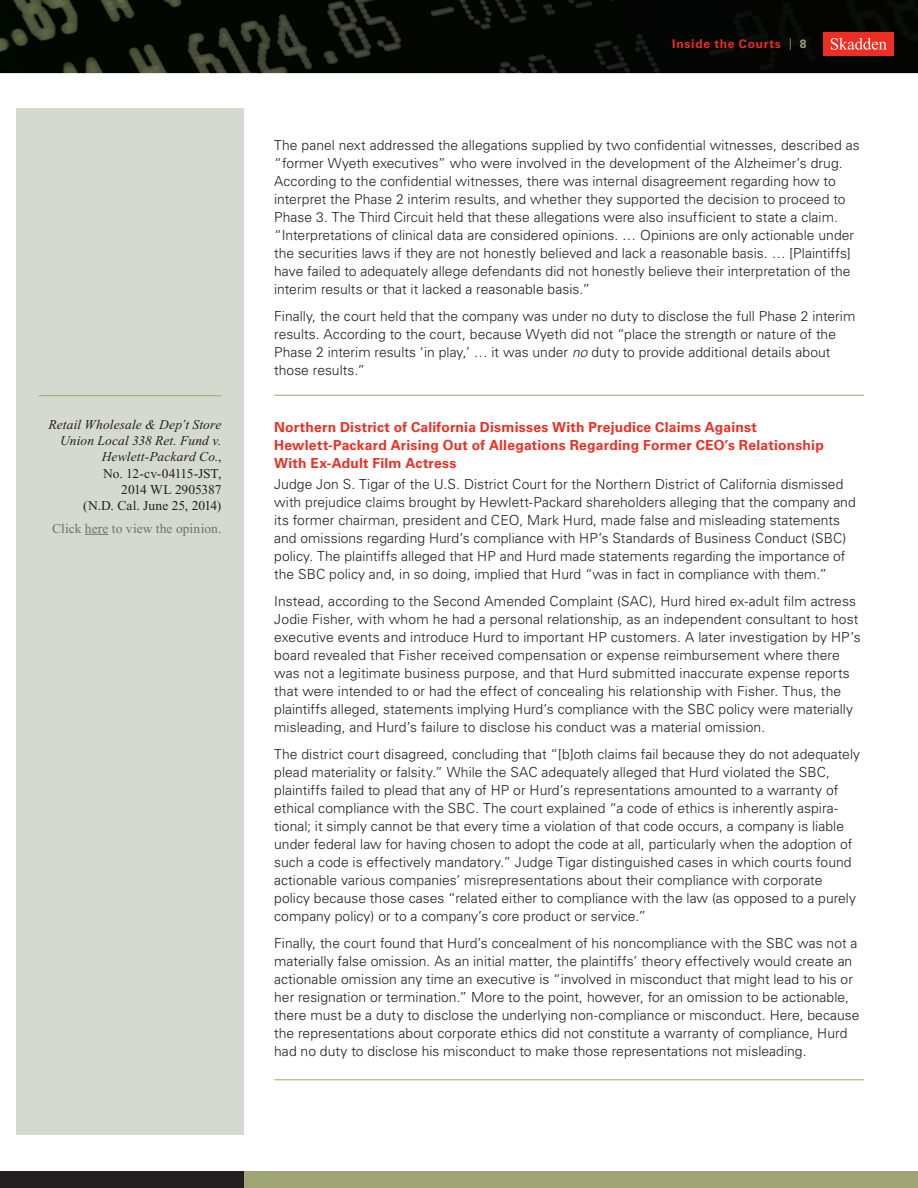
<style>
.page{position:relative;width:918px;height:1188px;background:#fff}
.page>*{position:absolute;margin:0;border:0;box-sizing:border-box;transform-origin:0 0}
.Article_Body{font:300 13.8px/18px "Univers LT Std";letter-spacing:.005em;color:#231f20}
.Article_Heading{font:700 13.8px/18px "Univers LT Std";letter-spacing:.015em;color:#ee2e22}
.t1{font:italic 13.5px/16.2px "Times New Roman PS Std";letter-spacing:.01em;color:#231f20;text-align:right}
.t2{font:13.5px "Times New Roman PS Std";letter-spacing:.005em;color:#6f6e71}
.t3{font:700 12px "Univers LT Std";letter-spacing:.065em;color:#ee2e22}
.s1{font-style:normal}
.s2{font-weight:300;color:#a0a575}
.s3{color:#a0a575}
.s4{font-style:italic}
</style>
<div class="page">
<img style="left:0;top:0;width:918px;height:73px">
<div style="left:16px;top:108px;width:228px;height:1026px;background:#d5dad1"></div>
<div style="left:0;top:1172px;width:918px;height:16px;background:#a0a575"></div>
<div style="left:0;top:1172px;width:244px;height:16px;background:#231f20"></div>
<div style="left:824px;top:32px;width:70px;height:23px;background:#ee2e22"></div>
<svg style="left:831px;top:38px;width:56px;height:12px"></svg>
<hr style="left:274px;top:395px;width:590px;height:1px;background:#a0a575">
<hr style="left:274px;top:1080px;width:590px;height:1px;background:#a0a575">
<hr style="left:39px;top:395px;width:182px;height:1px;background:#a0a575">
<svg style="left:85px;top:534px;width:24px;height:1px"></svg>
<p class="t1" style="left:49px;top:416px;width:174px">Retail Wholesale &amp; Dep’t Store<br>Union Local 338 Ret. Fund v.<br>Hewlett-Packard Co.<span class="s1">,<br>No. 12-cv-04115-JST,<br>2014 WL 2905387<br>(N.D. Cal. June 25, 2014)</span></p>
<p class="t2" style="left:52px;top:521px;width:171px">Click here to view the opinion.</p>
<p class="t3" style="left:672px;top:37px;width:136px">Inside the Courts <span class="s2">|</span> <span class="s3">8</span></p>
<p class="Article_Body" style="left:274px;top:136px;width:587px">The panel next addressed the allegations supplied by two confidential witnesses, described as “former Wyeth executives” who were involved in the development of the Alzheimer’s drug.<br>According to the confidential witnesses, there was internal disagreement regarding how to interpret the Phase 2 interim results, and whether they supported the decision to proceed to Phase 3. The Third Circuit held that these allegations were also insufficient to state a claim. “Interpretations of clinical data are considered opinions. … Opinions are only actionable under the securities laws if they are not honestly believed and lack a reasonable basis. … [Plaintiffs] have failed to adequately allege defendants did not honestly believe their interpretation of the interim results or that it lacked a reasonable basis.”</p>
<p class="Article_Body" style="left:274px;top:307px;width:583px">Finally, the court held that the company was under no duty to disclose the full Phase 2 interim results. According to the court, because Wyeth did not “place the strength or nature of the Phase 2 interim results ‘in play,’ … it was under <span class="s4">no</span> duty to provide additional details about those results.”</p>
<p class="Article_Heading" style="left:274px;top:418px;width:551px">Northern District of California Dismisses With Prejudice Claims Against<br>Hewlett-Packard Arising Out of Allegations Regarding Former CEO’s Relationship<br>With Ex-Adult Film Actress</p>
<p class="Article_Body" style="left:274px;top:475px;width:583px">Judge Jon S. Tigar of the U.S. District Court for the Northern District of California dismissed with prejudice claims brought by Hewlett-Packard shareholders alleging that the company and its former chairman, president and CEO, Mark Hurd, made false and misleading statements and omissions regarding Hurd’s compliance with HP’s Standards of Business Conduct (SBC) policy. The plaintiffs alleged that HP and Hurd made statements regarding the importance of the SBC policy and, in so doing, implied that Hurd “was in fact in compliance with them.”</p>
<p class="Article_Body" style="left:274px;top:592px;width:588px">Instead, according to the Second Amended Complaint (SAC), Hurd hired ex-adult film actress Jodie Fisher, with whom he had a personal relationship, as an independent consultant to host executive events and introduce Hurd to important HP customers. A later investigation by HP’s board revealed that Fisher received compensation or expense reimbursement where there was not a legitimate business purpose, and that Hurd submitted inaccurate expense reports that were intended to or had the effect of concealing his relationship with Fisher. Thus, the plaintiffs alleged, statements implying Hurd’s compliance with the SBC policy were materially misleading, and Hurd’s failure to disclose his conduct was a material omission.</p>
<p class="Article_Body" style="left:274px;top:745px;width:588px">The district court disagreed, concluding that “[b]oth claims fail because they do not adequately plead materiality or falsity.” While the SAC adequately alleged that Hurd violated the SBC, plaintiffs failed to plead that any of HP or Hurd’s representations amounted to a warranty of ethical compliance with the SBC. The court explained “a code of ethics is inherently aspira&shy;tional; it simply cannot be that every time a violation of that code occurs, a company is liable under federal law for having chosen to adopt the code at all, particularly when the adoption of such a code is effectively mandatory.” Judge Tigar distinguished cases in which courts found actionable various companies’ misrepresentations about their compliance with corporate policy because those cases “related either to compliance with the law (as opposed to a purely company policy) or to a company’s core product or service.”</p>
<p class="Article_Body" style="left:274px;top:934px;width:587px">Finally, the court found that Hurd’s concealment of his noncompliance with the SBC was not a materially false omission. As an initial matter, the plaintiffs’ theory effectively would create an actionable omission any time an executive is “involved in misconduct that might lead to his or her resignation or termination.” More to the point, however, for an omission to be actionable, there must be a duty to disclose the underlying non-compliance or misconduct. Here, because the representations about corporate ethics did not constitute a warranty of compliance, Hurd had no duty to disclose his misconduct to make those representations not misleading.</p>
</div>
